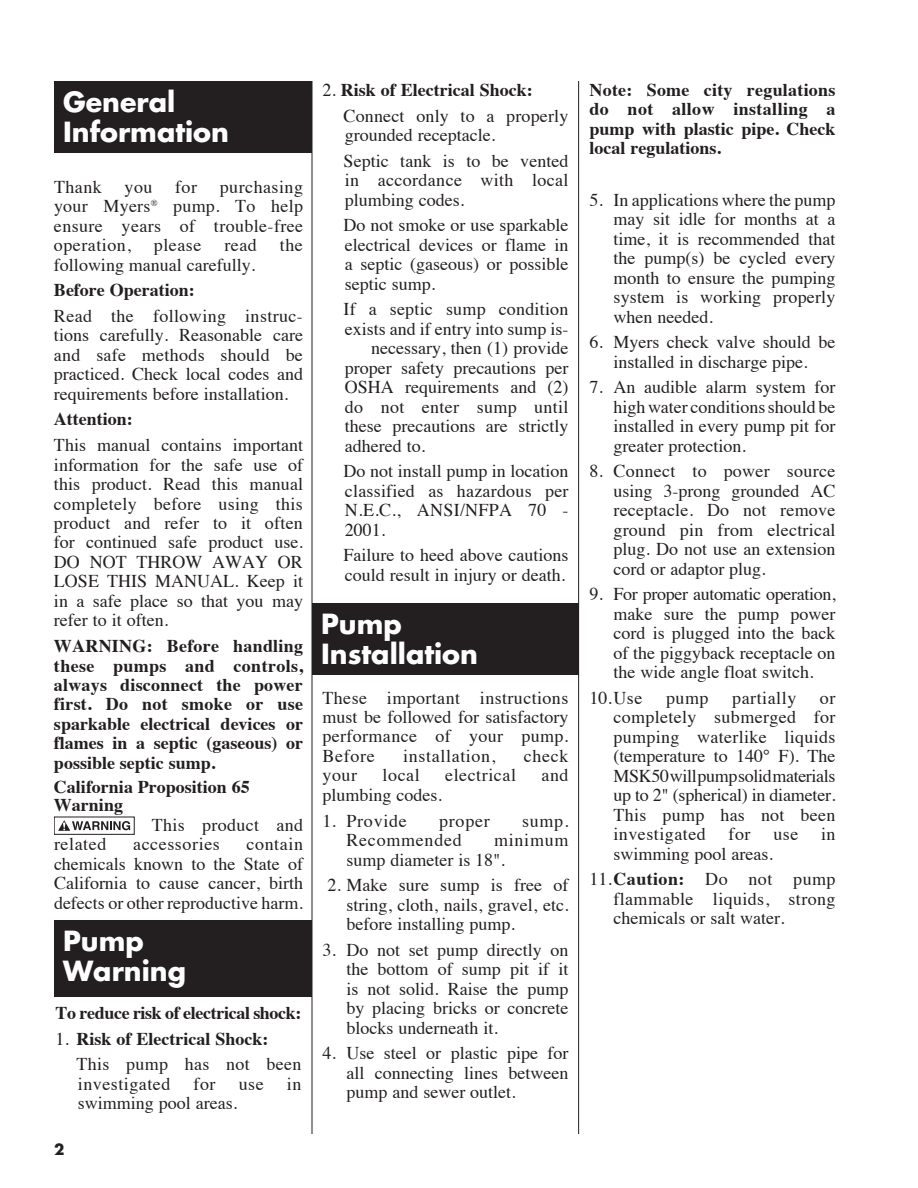
<style>
.page{position:relative;width:918px;height:1188px;background:#fff}
.page>*{position:absolute;margin:0;border:0;box-sizing:border-box;transform-origin:0 0}
.t1{font:700 27px/30px "Futura Std";color:#fff}
.t2{font:18px/19.5px "Times";color:#231f20;text-align:justify}
.t3{font:700 18px/19.5px "Times";color:#231f20;text-align:justify}
.t4{font:18px/19.5px "Times";letter-spacing:.02em;color:#231f20}
.t5{font:18px "Times";letter-spacing:.03em;color:#231f20}
.t6{font:700 18px "Times";letter-spacing:-.02em;color:#231f20}
.t7{font:18px "Times";letter-spacing:.04em;color:#231f20}
.t8{font:18px "Times";letter-spacing:.035em;color:#231f20}
.t9{font:18px "Times";letter-spacing:.025em;color:#231f20}
.t10{font:700 15px "Futura Std";color:#231f20}
.s1{font-weight:400}
.s2{font-weight:700}
</style>
<div class="page">
<hr style="left:312px;top:81px;width:1px;height:1053px;background:#231f20">
<hr style="left:578px;top:81px;width:1px;height:1053px;background:#231f20">
<div style="left:54px;top:817px;width:80px;height:18px;border:1px solid #231f20"></div>
<svg style="left:58px;top:820px;width:72px;height:11px"></svg>
<div style="left:54px;top:81px;width:258px;height:72px;background:#231f20"></div>
<div style="left:54px;top:920px;width:258px;height:77px;background:#231f20"></div>
<div style="left:312px;top:603px;width:267px;height:72px;background:#231f20"></div>
<h1 class="t1" style="left:63px;top:87px;width:167px">General<br>Information</h1>
<p class="t2" style="left:54px;top:176px;width:49px">Thank</p>
<p class="t2" style="left:125px;top:176px;width:29px">you</p>
<p class="t2" style="left:175px;top:176px;width:23px">for</p>
<p class="t2" style="left:54px;top:176px;width:251px;text-indent:166px">purchasing your Myers<sup>®</sup> pump. To help ensure years of trouble-free operation,</p>
<p class="t2" style="left:154px;top:234px;width:49px">please</p>
<p class="t2" style="left:224px;top:234px;width:34px">read</p>
<p class="t2" style="left:280px;top:234px;width:24px">the</p>
<p class="t2" style="left:54px;top:254px;width:203px">following manual carefully.</p>
<p class="t3" style="left:54px;top:279px;width:142px">Before Operation:</p>
<p class="t2" style="left:54px;top:305px;width:251px">Read the following instruc&shy;tions carefully. Reasonable care and safe methods should be practiced. Check local codes and requirements before installation.</p>
<p class="t3" style="left:54px;top:408px;width:80px">Attention:</p>
<p class="t2" style="left:54px;top:434px;width:251px">This manual contains important information for the safe use of this product. Read this manual completely before using this product and refer to it often for continued safe product use.<br>DO NOT THROW AWAY OR LOSE THIS MANUAL. Keep it in a safe place so that you may refer to it often.</p>
<p class="t3" style="left:54px;top:634px;width:251px">WARNING: Before handling these pumps and controls, always disconnect the power first. Do not smoke or use sparkable electrical devices or flames in a septic (gaseous) or possible septic sump.</p>
<p class="t3" style="left:54px;top:776px;width:197px;line-height:18px">California Proposition 65<br>Warning</p>
<p class="t4" style="left:152px;top:813px;width:153px">This product and</p>
<p class="t5" style="left:54px;top:827px;width:54px">related</p>
<p class="t5" style="left:133px;top:827px;width:88px">accessories</p>
<p class="t2" style="left:54px;top:833px;width:251px;text-indent:193px">contain chemicals known to the State of California to cause cancer, birth defects or other reproductive harm.</p>
<h1 class="t1" style="left:63px;top:926px;width:124px">Pump<br>Warning</h1>
<p class="t6" style="left:55px;top:996px;width:248px">To reduce risk of electrical shock:</p>
<p class="t3" style="left:77px;top:1024px;width:226px;line-height:25.5px;text-indent:-21px"><span class="s1">1.</span> Risk of Electrical Shock:<br><span class="s1">This pump has not been</span></p>
<p class="t9" style="left:78px;top:1067px;width:94px">investigated</p>
<p class="t2" style="left:194px;top:1073px;width:23px">for</p>
<p class="t2" style="left:239px;top:1073px;width:26px">use</p>
<p class="t2" style="left:287px;top:1073px;width:16px">in</p>
<p class="t2" style="left:78px;top:1092px;width:161px">swimming pool areas.</p>
<p class="t10" style="left:54px;top:1140px;width:12px">2</p>
<p class="t2" style="left:344px;top:76px;width:226px;line-height:25.5px;text-indent:-21px">2. <span class="s2">Risk of Electrical Shock:<br></span>Connect only to a properly</p>
<p class="t2" style="left:344px;top:121px;width:226px;line-height:25.5px">grounded receptacle.<br>Septic tank is to be vented</p>
<p class="t4" style="left:345px;top:169px;width:225px">in accordance with local plumbing codes.</p>
<p class="t2" style="left:344px;top:214px;width:226px">Do not smoke or use sparkable electrical devices or flame in a septic (gaseous) or possible septic sump.</p>
<p class="t2" style="left:344px;top:298px;width:226px">If a septic sump condition</p>
<p class="t2" style="left:345px;top:317px;width:225px">exists and if entry into sump is-</p>
<p class="t2" style="left:371px;top:337px;width:199px">necessary, then (1) provide</p>
<p class="t2" style="left:345px;top:356px;width:225px">proper safety precautions per</p>
<p class="t2" style="left:345px;top:376px;width:225px">OSHA requirements and (2)</p>
<p class="t4" style="left:345px;top:395px;width:225px">do not enter sump until</p>
<p class="t2" style="left:345px;top:415px;width:225px">these precautions are strictly</p>
<p class="t2" style="left:345px;top:434px;width:82px">adhered to.</p>
<p class="t2" style="left:344px;top:460px;width:226px">Do not install pump in location classified as hazardous per N.E.C., ANSI/NFPA 70 - 2001.</p>
<p class="t2" style="left:344px;top:544px;width:226px">Failure to heed above cautions could result in injury or death.</p>
<h1 class="t1" style="left:321px;top:609px;width:158px">Pump<br>Installation</h1>
<p class="t2" style="left:322px;top:686px;width:248px">These important instructions must be followed for satisfactory performance of your pump.<br>Before</p>
<p class="t8" style="left:403px;top:739px;width:94px">installation,</p>
<p class="t2" style="left:524px;top:745px;width:46px">check</p>
<p class="t2" style="left:322px;top:764px;width:36px">your</p>
<p class="t2" style="left:383px;top:764px;width:39px">local</p>
<p class="t5" style="left:445px;top:759px;width:72px">electrical</p>
<p class="t2" style="left:541px;top:764px;width:29px">and</p>
<p class="t2" style="left:322px;top:784px;width:121px">plumbing codes.</p>
<p class="t7" style="left:322px;top:804px;width:86px">1. Provide</p>
<p class="t2" style="left:439px;top:809px;width:52px">proper</p>
<p class="t2" style="left:522px;top:809px;width:48px">sump.</p>
<p class="t7" style="left:346px;top:823px;width:117px">Recommended</p>
<p class="t2" style="left:346px;top:829px;width:224px;text-indent:148px">minimum sump diameter is 18".</p>
<p class="t2" style="left:346px;top:874px;width:224px;text-indent:-19px">2. Make sure sump is free of string, cloth, nails, gravel, etc. before installing pump.</p>
<p class="t2" style="left:346px;top:938px;width:224px;text-indent:-24px">3. Do not set pump directly on the bottom of sump pit if it is not solid. Raise the pump by placing bricks or concrete blocks underneath it.</p>
<p class="t2" style="left:346px;top:1042px;width:224px;text-indent:-24px">4. Use steel or plastic pipe for all connecting lines between pump and sewer outlet.</p>
<p class="t3" style="left:590px;top:78px;width:248px">Note: Some city regulations do not allow installing a pump with plastic pipe. Check local regulations.</p>
<p class="t2" style="left:613px;top:188px;width:224px;text-indent:-24px">5. In applications where the pump may sit idle for months at a time, it is recommended that the pump(s) be cycled every month to ensure the pumping system is working properly when needed.</p>
<p class="t2" style="left:590px;top:331px;width:248px;text-align:center">6. Myers check valve should be installed in discharge pipe.</p>
<p class="t2" style="left:613px;top:376px;width:224px;text-indent:-24px">7. An audible alarm system for high water conditions should be installed in every pump pit for greater protection.</p>
<p class="t2" style="left:613px;top:460px;width:224px;text-indent:-24px">8. Connect to power source using 3-prong grounded AC receptacle. Do not remove ground pin from electrical plug. Do not use an extension cord or adaptor plug.</p>
<p class="t2" style="left:613px;top:583px;width:224px;text-indent:-24px">9. For proper automatic operation, make sure the pump power cord is plugged into the back of the piggyback receptacle on the wide angle float switch.</p>
<p class="t2" style="left:590px;top:686px;width:54px">10.Use</p>
<p class="t2" style="left:666px;top:686px;width:44px">pump</p>
<p class="t5" style="left:732px;top:681px;width:66px">partially</p>
<p class="t2" style="left:613px;top:686px;width:224px;text-indent:206px">or completely submerged for pumping waterlike liquids (temperature to 140° F). The MSK50 will pump solid materials up to 2" (spherical) in diameter.<br>This pump has not been investigated</p>
<p class="t2" style="left:729px;top:823px;width:23px">for</p>
<p class="t2" style="left:773px;top:823px;width:26px">use</p>
<p class="t2" style="left:821px;top:823px;width:16px">in</p>
<p class="t2" style="left:590px;top:839px;width:248px;line-height:25.5px;text-indent:24px">swimming pool areas.<br>11.<span class="s2">Caution:</span> Do not pump</p>
<p class="t4" style="left:613px;top:887px;width:224px">flammable liquids, strong chemicals or salt water.</p>
</div>
